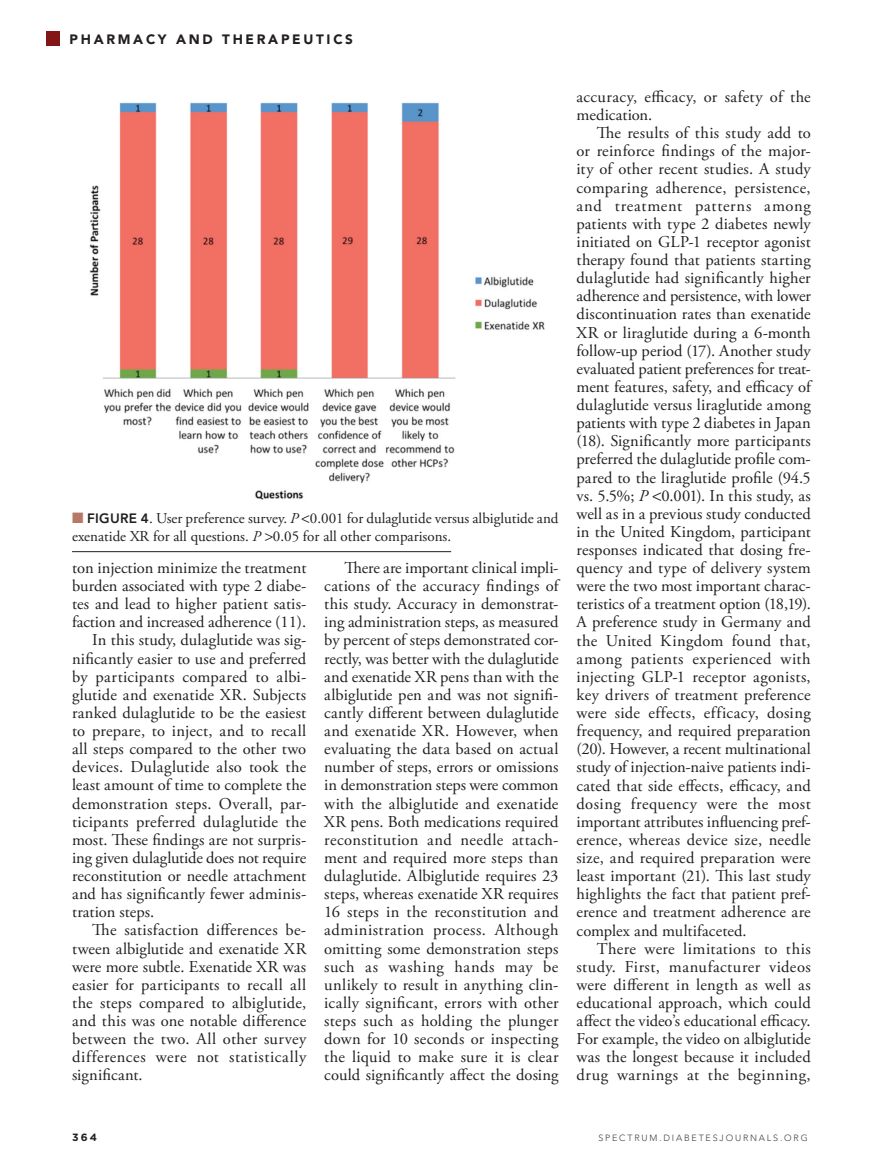
<style>
.page{position:relative;width:885px;height:1175px;background:#fff}
.page>*{position:absolute;margin:0;border:0;box-sizing:border-box;transform-origin:0 0}
.BODY_-_2nd_PARA{font:16.5px/18.1px "Adobe Garamond Pro";letter-spacing:.015em;color:#231f20;text-align:justify}
.BODY_-_1st_PARA{font:16.5px/18.1px "Adobe Garamond Pro";letter-spacing:-.005em;color:#231f20;text-align:justify}
.t1{font:15px/18px "Adobe Garamond Pro";color:#231f20}
.t2{font:900 13.5px "Avenir LT Std";letter-spacing:.2em;color:#231f20}
.t3{font:700 10.5px "Gotham";color:#231f20}
.t4{font:300 9px "Avenir LT Std";letter-spacing:.2em;color:#3f3f40}
.s1{color:#b67967}
.s2{font-family:"Avenir LT Std";font-weight:800;font-size:13.5px}
.s3{font-style:italic}
</style>
<div class="page">
<div style="left:47px;top:31px;width:13px;height:14px;background:#841517"></div>
<img style="left:89px;top:102px;width:456px;height:398px">
<hr style="left:72px;top:551px;width:379px;height:1px;background:#231f20">
<p class="t2" style="left:69px;top:31px;width:285px">PHARMACY AND THERAPEUTICS</p>
<p class="t1" style="left:72px;top:509px;width:488px"><span class="s1">■</span> <span class="s2">FIGURE 4</span>. User preference survey. <span class="s3">P</span> 0.001 for dulaglutide versus albiglutide and exenatide XR for all questions. <span class="s3">P</span> 0.05 for all other comparisons.</p>
<p class="BODY_-_1st_PARA" style="left:72px;top:559px;width:236px">ton injection minimize the treatment burden associated with type 2 diabe&shy;tes and lead to higher patient satis&shy;faction and increased adherence (11).</p>
<p class="BODY_-_2nd_PARA" style="left:72px;top:631px;width:236px;text-indent:20px">In this study, dulaglutide was sig&shy;nificantly easier to use and preferred by participants compared to albi&shy;glutide and exenatide XR. Subjects ranked dulaglutide to be the easiest to prepare, to inject, and to recall all steps compared to the other two devices. Dulaglutide also took the least amount of time to complete the demonstration steps. Overall, par&shy;ticipants preferred dulaglutide the most. These findings are not surpris&shy;ing given dulaglutide does not require reconstitution or needle attachment and has significantly fewer adminis&shy;tration steps.</p>
<p class="BODY_-_2nd_PARA" style="left:72px;top:921px;width:236px;text-indent:20px">The satisfaction differences be&shy;tween albiglutide and exenatide XR were more subtle. Exenatide XR was easier for participants to recall all the steps compared to albiglutide, and this was one notable difference between the two. All other survey differences were not statistically significant.</p>
<p class="BODY_-_2nd_PARA" style="left:324px;top:559px;width:236px;text-indent:20px">There are important clinical impli&shy;cations of the accuracy findings of this study. Accuracy in demonstrat&shy;ing administration steps, as measured by percent of steps demonstrated cor&shy;rectly, was better with the dulaglutide and exenatide XR pens than with the albiglutide pen and was not signifi&shy;cantly different between dulaglutide and exenatide XR. However, when evaluating the data based on actual number of steps, errors or omissions in demonstration steps were common with the albiglutide and exenatide XR pens. Both medications required reconstitution and needle attach&shy;ment and required more steps than dulaglutide. Albiglutide requires 23 steps, whereas exenatide XR requires 16 steps in the reconstitution and administration process. Although omitting some demonstration steps such as washing hands may be unlikely to result in anything clin&shy;ically significant, errors with other steps such as holding the plunger down for 10 seconds or inspecting the liquid to make sure it is clear could significantly affect the dosing</p>
<p class="BODY_-_2nd_PARA" style="left:576px;top:88px;width:236px">accuracy, efficacy, or safety of the medication.</p>
<p class="BODY_-_2nd_PARA" style="left:576px;top:124px;width:236px;text-indent:20px">The results of this study add to or reinforce findings of the major&shy;ity of other recent studies. A study comparing adherence, persistence, and treatment patterns among patients with type 2 diabetes newly initiated on GLP-1 receptor agonist therapy found that patients starting dulaglutide had significantly higher adherence and persistence, with lower discontinuation rates than exenatide XR or liraglutide during a 6-month follow-up period (17). Another study evaluated patient preferences for treat&shy;ment features, safety, and efficacy of dulaglutide versus liraglutide among patients with type 2 diabetes in Japan (18). Significantly more participants preferred the dulaglutide profile com&shy;pared to the liraglutide profile (94.5 vs. 5.5%; <span class="s3">P</span> 0.001). In this study, as well as in a previous study conducted in the United Kingdom, participant responses indicated that dosing fre&shy;quency and type of delivery system were the two most important charac&shy;teristics of a treatment option (18,19).<br>A preference study in Germany and the United Kingdom found that, among patients experienced with injecting GLP-1 receptor agonists, key drivers of treatment preference were side effects, efficacy, dosing frequency, and required preparation (20). However, a recent multinational study of injection-naive patients indi&shy;cated that side effects, efficacy, and dosing frequency were the most important attributes influencing pref&shy;erence, whereas device size, needle size, and required preparation were least important (21). This last study highlights the fact that patient pref&shy;erence and treatment adherence are complex and multifaceted.</p>
<p class="BODY_-_2nd_PARA" style="left:576px;top:939px;width:236px;text-indent:20px">There were limitations to this study. First, manufacturer videos were different in length as well as educational approach, which could affect the video’s educational efficacy.<br>For example, the video on albiglutide was the longest because it included drug warnings at the beginning,</p>
<p class="t3" style="left:72px;top:1130px;width:26px">364</p>
<p class="t4" style="left:598px;top:1132px;width:211px">SPECTRUM.DIABETESJOURNALS.ORG</p>
</div>
